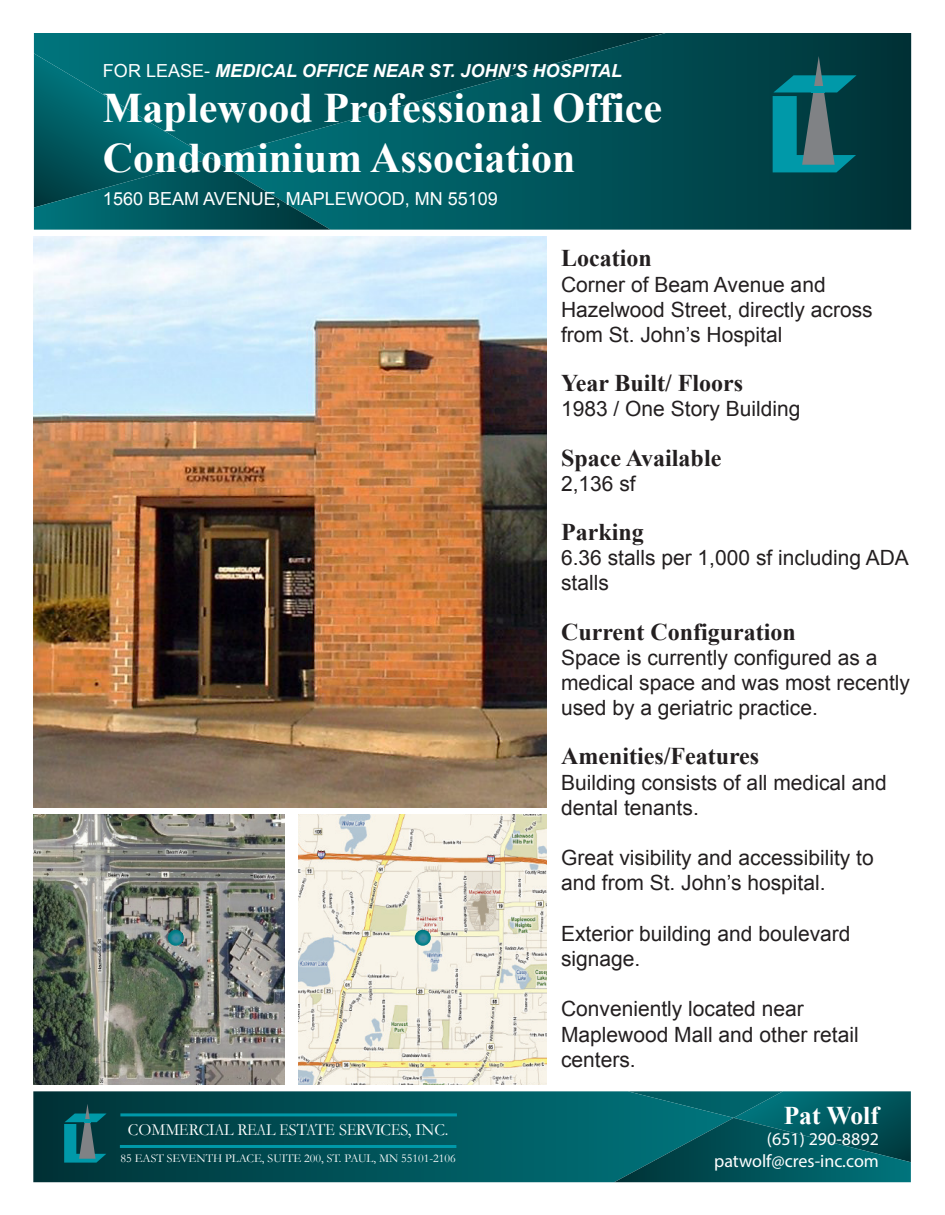
<style>
.page{position:relative;width:945px;height:1215px;background:#fff}
.page>*{position:absolute;margin:0;border:0;box-sizing:border-box;transform-origin:0 0}
.t1{font:700 42px/50.4px "Times New Roman";color:#fff}
.t2{font:700 25.5px "Times New Roman";color:#fff}
.t3{font:700 24px "Times New Roman";color:#231f20}
.t4{font:21px/25.2px "Arial";color:#231f20}
.t5{font:italic 700 18px "Arial";color:#fff}
.t6{font:18px/21.6px "Myriad Pro";color:#fff;text-align:right}
.t7{font:18px "Arial";color:#fff}
.t8{font:17.1px "Garamond";letter-spacing:-.005em;color:#fff}
.t9{font:12px "Garamond";color:#fff}
.s1{font-weight:400;font-style:normal}
</style>
<div class="page">
<img style="left:33px;top:814px;width:252px;height:270px">
<svg style="left:34px;top:33px;width:177px;height:20px;background:#006b73"></svg>
<svg style="left:211px;top:33px;width:700px;height:197px;background:#004d53"></svg>
<svg style="left:34px;top:53px;width:296px;height:177px;background:#016067"></svg>
<svg style="left:773px;top:56px;width:84px;height:116px;background:#16676f"></svg>
<div style="left:812px;top:86px;width:13px;height:6px;background:#0099a9"></div>
<svg style="left:33px;top:1091px;width:581px;height:91px;background:#015056"></svg>
<svg style="left:614px;top:1091px;width:297px;height:91px;background:#015d64"></svg>
<img style="left:34px;top:236px;width:513px;height:571px">
<svg style="left:168px;top:930px;width:16px;height:16px"></svg>
<svg style="left:64px;top:1104px;width:43px;height:59px;background:#15656d"></svg>
<hr style="left:120px;top:1113px;width:337px;height:3px;background:#0099a9">
<hr style="left:120px;top:1145px;width:336px;height:3px;background:#0099a9">
<img style="left:299px;top:814px;width:248px;height:270px">
<svg style="left:415px;top:930px;width:16px;height:16px"></svg>
<p class="t5" style="left:103px;top:59px;width:521px"><span class="s1">FOR LEASE-</span> MEDICAL OFFICE NEAR ST. JOHN’S HOSPITAL</p>
<h1 class="t1" style="left:103px;top:81px;width:561px">Maplewood Professional Office<br>Condominium Association</h1>
<p class="t7" style="left:103px;top:187px;width:396px">1560 BEAM AVENUE, MAPLEWOOD, MN 55109</p>
<p class="t8" style="left:128px;top:1118px;width:322px">COMMERCIAL REAL ESTATE SERVICES, INC.</p>
<p class="t9" style="left:120px;top:1150px;width:337px">85 EAST SEVENTH PLACE, SUITE 200, ST. PAUL, MN 55101-2106</p>
<p class="t3" style="left:561px;top:242px;width:92px">Location</p>
<p class="t4" style="left:561px;top:272px;width:313px">Corner of Beam Avenue and<br>Hazelwood Street, directly across from St. John’s Hospital</p>
<p class="t3" style="left:561px;top:367px;width:184px">Year Built/ Floors</p>
<p class="t4" style="left:561px;top:397px;width:241px">1983 / One Story Building</p>
<p class="t3" style="left:561px;top:441px;width:162px">Space Available</p>
<p class="t4" style="left:561px;top:471px;width:76px">2,136 sf</p>
<p class="t3" style="left:561px;top:515px;width:84px">Parking</p>
<p class="t4" style="left:561px;top:545px;width:349px">6.36 stalls per 1,000 sf including ADA stalls</p>
<p class="t3" style="left:561px;top:615px;width:236px">Current Configuration</p>
<p class="t4" style="left:561px;top:645px;width:350px">Space is currently configured as a medical space and was most recently used by a geriatric practice.</p>
<p class="t3" style="left:561px;top:740px;width:200px">Amenities/Features</p>
<p class="t4" style="left:561px;top:770px;width:327px">Building consists of all medical and dental tenants.</p>
<p class="t4" style="left:561px;top:845px;width:314px">Great visibility and accessibility to and from St. John’s hospital.</p>
<p class="t4" style="left:561px;top:921px;width:291px">Exterior building and boulevard signage.</p>
<p class="t4" style="left:561px;top:997px;width:299px">Conveniently located near<br>Maplewood Mall and other retail centers.</p>
<p class="t2" style="left:784px;top:1098px;width:97px">Pat Wolf</p>
<p class="t6" style="left:714px;top:1128px;width:166px">(651) 290-8892 patwolf@cres-inc.com</p>
</div>
